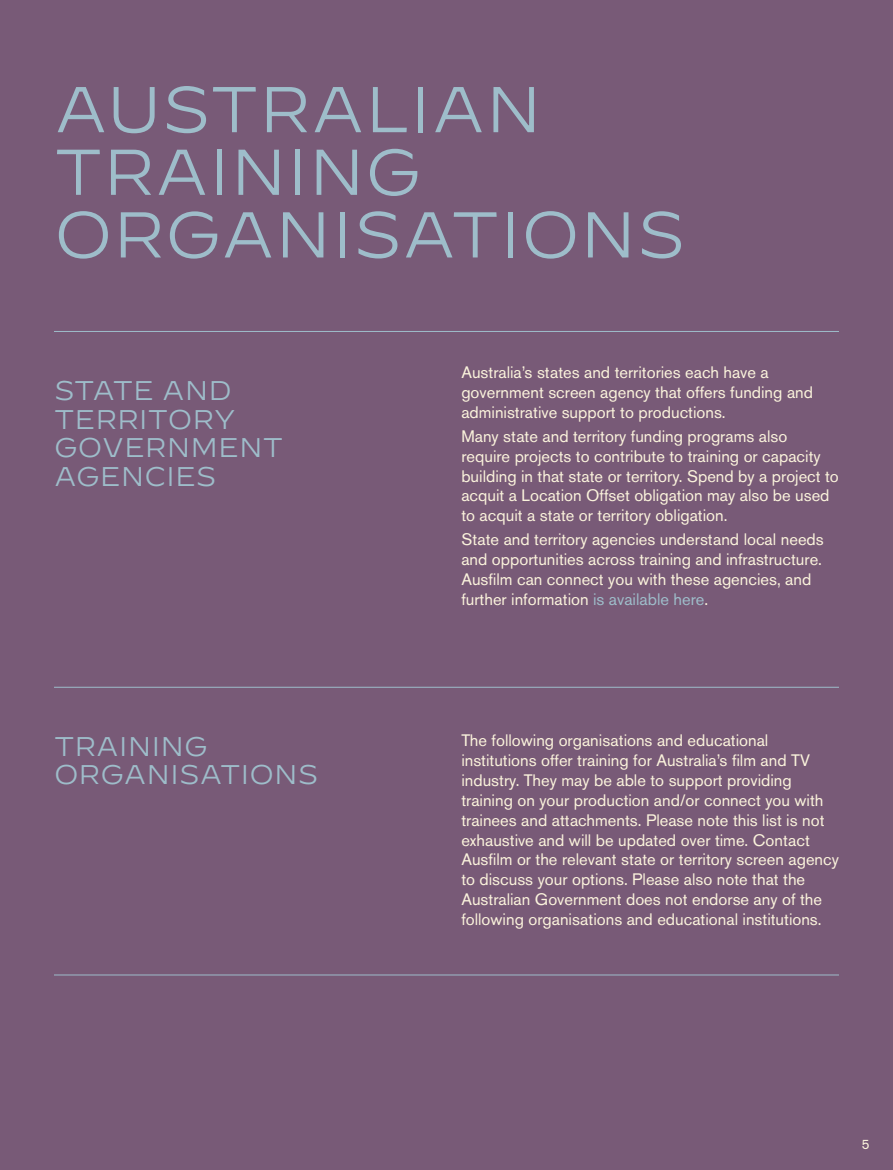
<style>
.page{position:relative;width:893px;height:1170px;background:#fff}
.page>*{position:absolute;margin:0;border:0;box-sizing:border-box;transform-origin:0 0}
.Agency_-_Body{font:300 64.5px/62.6px "Decimal";color:#9ebdca}
.Agency_-_Body-2{font:300 27px/28.5px "Decimal";color:#9ebdca}
.Body_copy_11pt_beige{font:16.5px/19.8px "Akzidenz Grotesk Std";color:#fbf3dc}
.t1{font:13.5px "Akzidenz Grotesk Std";color:#fbf3dc}
.s1{color:#9ebdca}
</style>
<div class="page">
<div style="left:0;top:0;width:893px;height:1169px;background:#785a77"></div>
<hr style="left:54px;top:331px;width:785px;height:1px;background:#9ebdca">
<hr style="left:54px;top:686px;width:785px;height:1px;background:#9ebdca">
<hr style="left:54px;top:974px;width:785px;height:1px;background:#9ebdca">
<p class="Agency_-_Body" style="left:54px;top:79px;width:633px">AUSTRALIAN<br>TRAINING<br>ORGANISATIONS</p>
<p class="Agency_-_Body-2" style="left:54px;top:376px;width:231px">STATE AND<br>TERRITORY<br>GOVERNMENT<br>AGENCIES</p>
<p class="Agency_-_Body-2" style="left:54px;top:732px;width:266px">TRAINING<br>ORGANISATIONS</p>
<p class="Body_copy_11pt_beige" style="left:461px;top:362px;width:353px">Australia’s states and territories each have a government screen agency that offers funding and administrative support to productions.</p>
<p class="Body_copy_11pt_beige" style="left:461px;top:426px;width:379px">Many state and territory funding programs also require projects to contribute to training or capacity building in that state or territory. Spend by a project to acquit a Location Offset obligation may also be used to acquit a state or territory obligation.</p>
<p class="Body_copy_11pt_beige" style="left:461px;top:529px;width:364px">State and territory agencies understand local needs and opportunities across training and infrastructure.<br>Ausfilm can connect you with these agencies, and further information <span class="s1">is available here</span>.</p>
<p class="Body_copy_11pt_beige" style="left:461px;top:730px;width:379px">The following organisations and educational institutions offer training for Australia’s film and TV industry. They may be able to support providing training on your production and/or connect you with trainees and attachments. Please note this list is not exhaustive and will be updated over time. Contact Ausfilm or the relevant state or territory screen agency to discuss your options. Please also note that the Australian Government does not endorse any of the following organisations and educational institutions.</p>
<p class="t1" style="left:862px;top:1136px;width:9px">5</p>
</div>
